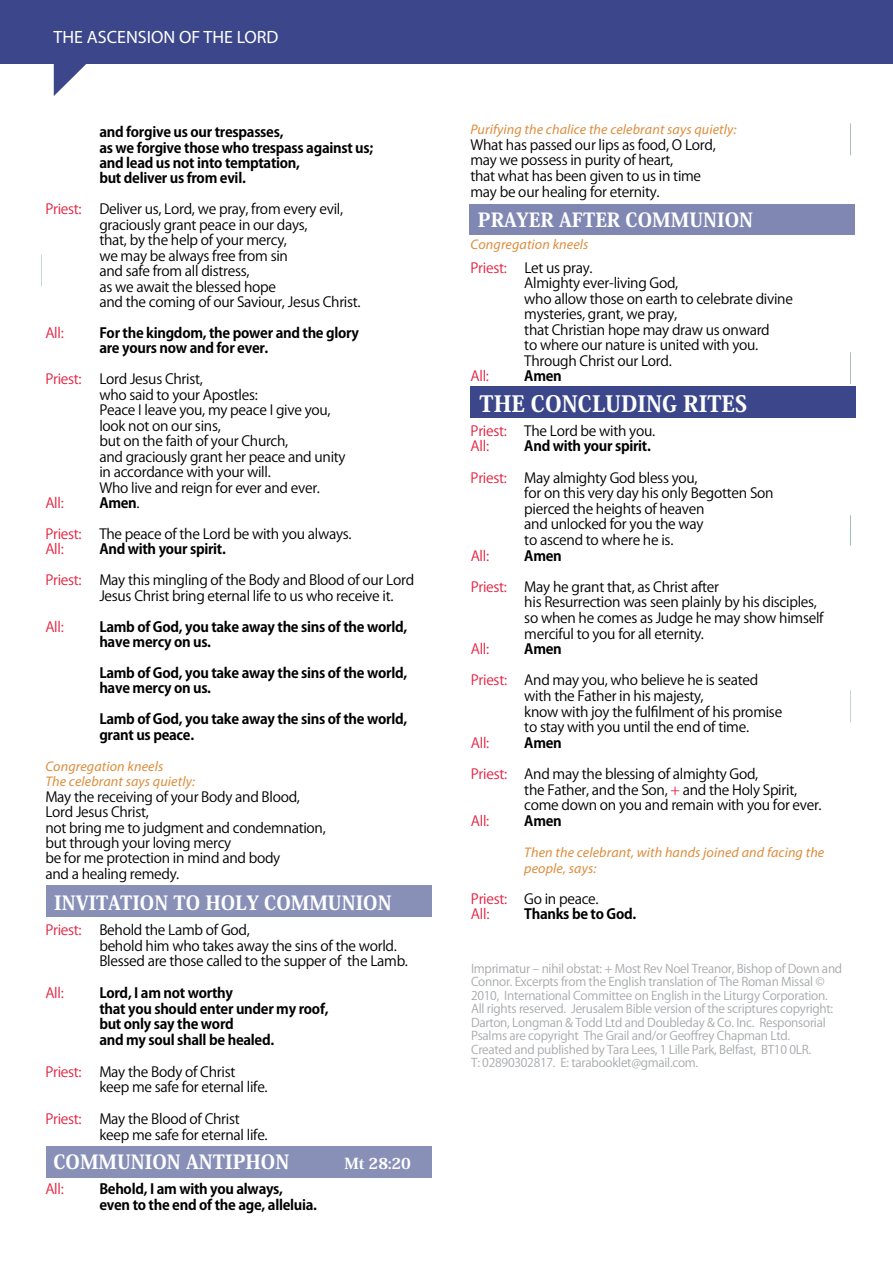
<style>
.page{position:relative;width:893px;height:1263px;background:#fff}
.page>*{position:absolute;margin:0;border:0;box-sizing:border-box;transform-origin:0 0}
.t1{font:800 22.2px "Koz Min Pro";color:#fff}
.t2{font:800 19.35px "Koz Min Pro";color:#fff}
.t3{font:800 19.2px "Koz Min Pro";color:#fff}
.t4{font:17.85px "Myriad Pro";color:#fff}
.t5{font:800 15px "Koz Min Pro";color:#fff}
.t6{font:13.95px/15.5px "Koz Go Pro";letter-spacing:-.02em;color:#000}
.t7{font:700 13.95px/15.5px "Koz Go Pro";letter-spacing:-.02em;color:#000}
.t8{font:13.95px/15.5px "Koz Go Pro";letter-spacing:-.02em;color:#000002}
.t9{font:italic 13.95px/15.6px "Myriad Pro";letter-spacing:.01em;color:#dd8d3c}
.t10{font:13.95px/15.6px "Koz Go Pro";letter-spacing:-.02em;color:#e52140}
.t11{font:13.95px "Koz Go Pro";letter-spacing:-.02em;color:#e32240}
.t12{font:13.95px "Koz Go Pro";letter-spacing:-.02em;color:#e32241}
.t13{font:13.95px "Koz Go Pro";letter-spacing:-.02em;color:#e42240}
.t14{font:12px/13.5px "Koz Go Pro";letter-spacing:-.02em;color:#a7a9ac}
.s1{font-weight:400}
.s2{color:#e52140}
.s3{color:#000}
</style>
<div class="page">
<div style="left:46px;top:1146px;width:385px;height:31px;background:#8990b8"></div>
<div style="left:46px;top:885px;width:386px;height:32px;background:#8990b8"></div>
<div style="left:470px;top:204px;width:385px;height:30px;background:#8087b3"></div>
<div style="left:0;top:0;width:893px;height:63px;background:#3b478a"></div>
<svg style="left:54px;top:63px;width:38px;height:33px"></svg>
<div style="left:470px;top:387px;width:385px;height:31px;background:#3b478a"></div>
<p class="t4" style="left:54px;top:26px;width:227px">THE ASCENSION OF THE LORD</p>
<p class="t7" style="left:99px;top:125px;width:275px">and forgive us our trespasses,<br>as we forgive those who trespass against us; and lead us not into temptation,<br>but deliver us from evil.</p>
<p class="t13" style="left:45px;top:200px;width:38px">Priest:</p>
<p class="t6" style="left:99px;top:202px;width:263px">Deliver us, Lord, we pray, from every evil, graciously grant peace in our days,<br>that, by the help of your mercy,<br>we may be always free from sin<br>and safe from all distress,<br>as we await the blessed hope<br>and the coming of our Saviour, Jesus Christ.</p>
<p class="t13" style="left:45px;top:324px;width:20px">All:</p>
<p class="t7" style="left:99px;top:326px;width:261px">For the kingdom, the power and the glory are yours now and for ever.</p>
<p class="t11" style="left:45px;top:370px;width:38px">Priest:</p>
<p class="t6" style="left:99px;top:372px;width:248px">Lord Jesus Christ,<br>who said to your Apostles:<br>Peace I leave you, my peace I give you, look not on our sins,<br>but on the faith of your Church,<br>and graciously grant her peace and unity in accordance with your will.<br>Who live and reign for ever and ever.</p>
<p class="t11" style="left:45px;top:494px;width:20px">All:</p>
<p class="t7" style="left:99px;top:496px;width:42px">Amen<span class="s1">.</span></p>
<p class="t11" style="left:45px;top:525px;width:38px">Priest:</p>
<p class="t6" style="left:99px;top:526px;width:254px">The peace of the Lord be with you always.</p>
<p class="t11" style="left:45px;top:540px;width:20px">All:</p>
<p class="t7" style="left:99px;top:542px;width:128px">And with your spirit.</p>
<p class="t11" style="left:45px;top:571px;width:38px">Priest:</p>
<p class="t6" style="left:99px;top:573px;width:316px">May this mingling of the Body and Blood of our Lord<br>Jesus Christ bring eternal life to us who receive it.</p>
<p class="t11" style="left:45px;top:617px;width:20px">All:</p>
<p class="t7" style="left:99px;top:620px;width:309px">Lamb of God, you take away the sins of the world, have mercy on us.</p>
<p class="t7" style="left:99px;top:666px;width:309px">Lamb of God, you take away the sins of the world, have mercy on us.</p>
<p class="t7" style="left:99px;top:712px;width:309px">Lamb of God, you take away the sins of the world, grant us peace.</p>
<p class="t9" style="left:45px;top:758px;width:151px">Congregation kneels<br>The celebrant says quietly:</p>
<p class="t8" style="left:45px;top:789px;width:282px">May the receiving of your Body and Blood,<br>Lord Jesus Christ,<br>not bring me to judgment and condemnation, but through your loving mercy<br>be for me protection in mind and body<br>and a healing remedy.</p>
<h2 class="t2" style="left:54px;top:888px;width:339px">INVITATION TO HOLY COMMUNION</h2>
<p class="t12" style="left:45px;top:921px;width:38px">Priest:</p>
<p class="t8" style="left:99px;top:922px;width:310px">Behold the Lamb of God,<br>behold him who takes away the sins of the world.<br>Blessed are those called to the supper of the Lamb.</p>
<p class="t12" style="left:45px;top:984px;width:20px">All:</p>
<p class="t7" style="left:99px;top:986px;width:231px">Lord, I am not worthy<br>that you should enter under my roof, but only say the word<br>and my soul shall be healed.</p>
<p class="t12" style="left:45px;top:1062px;width:38px">Priest:</p>
<p class="t6" style="left:99px;top:1064px;width:170px">May the Body of Christ keep me safe for eternal life.</p>
<p class="t12" style="left:45px;top:1110px;width:38px">Priest:</p>
<p class="t6" style="left:99px;top:1111px;width:170px">May the Blood of Christ keep me safe for eternal life.</p>
<h3 class="t3" style="left:53px;top:1148px;width:238px">COMMUNION ANTIPHON</h3>
<p class="t5" style="left:344px;top:1152px;width:68px">Mt 28:20</p>
<p class="t10" style="left:45px;top:1182px;width:20px">All:</p>
<p class="t7" style="left:99px;top:1182px;width:219px">Behold, I am with you always, even to the end of the age, alleluia.</p>
<p class="t9" style="left:470px;top:121px;width:268px">Purifying the chalice the celebrant says quietly:</p>
<p class="t6" style="left:470px;top:137px;width:247px">What has passed our lips as food, O Lord, may we possess in purity of heart,<br>that what has been given to us in time may be our healing for eternity.</p>
<p class="t9" style="left:470px;top:236px;width:119px">Congregation kneels</p>
<p class="t10" style="left:470px;top:260px;width:38px">Priest:</p>
<p class="t6" style="left:524px;top:261px;width:270px">Let us pray.<br>Almighty ever-living God,<br>who allow those on earth to celebrate divine mysteries, grant, we pray,<br>that Christian hope may draw us onward<br>to where our nature is united with you.<br>Through Christ our Lord.</p>
<p class="t10" style="left:471px;top:369px;width:20px">All:</p>
<p class="t7" style="left:524px;top:369px;width:39px">Amen</p>
<h3 class="t3" style="left:478px;top:205px;width:277px">PRAYER AFTER COMMUNION</h3>
<h1 class="t1" style="left:480px;top:387px;width:269px">THE CONCLUDING RITES</h1>
<p class="t6" style="left:471px;top:423px;width:186px"><span class="s2">Priest:</span> The Lord be with you.<br><span class="s2">All:</span></p>
<p class="t7" style="left:524px;top:439px;width:128px">And with your spirit.</p>
<p class="t6" style="left:524px;top:470px;width:251px;text-indent:-54px"><span class="s2">Priest:</span> May almighty God bless you,<br>for on this very day his only Begotten Son pierced the heights of heaven<br>and unlocked for you the way<br>to ascend to where he is.</p>
<p class="t10" style="left:471px;top:548px;width:20px">All:</p>
<p class="t7" style="left:524px;top:549px;width:39px">Amen</p>
<p class="t6" style="left:524px;top:579px;width:301px;text-indent:-54px"><span class="s2">Priest:</span> May he grant that, as Christ after<br>his Resurrection was seen plainly by his disciples, so when he comes as Judge he may show himself merciful to you for all eternity.</p>
<p class="t10" style="left:471px;top:642px;width:20px">All:</p>
<p class="t7" style="left:524px;top:642px;width:39px">Amen</p>
<p class="t6" style="left:524px;top:673px;width:259px;text-indent:-54px"><span class="s2">Priest:</span> And may you, who believe he is seated with the Father in his majesty,<br>know with joy the fulfilment of his promise to stay with you until the end of time.</p>
<p class="t10" style="left:471px;top:735px;width:20px">All:</p>
<p class="t7" style="left:524px;top:736px;width:39px">Amen</p>
<p class="t6" style="left:524px;top:766px;width:299px;text-indent:-53px"><span class="s2">Priest:</span> And may the blessing of almighty God,<br>the Father, and the Son, <span class="s2">+</span> and the Holy Spirit, come down on you and remain with you for ever.</p>
<p class="t10" style="left:471px;top:813px;width:20px">All:</p>
<p class="t7" style="left:524px;top:814px;width:39px">Amen</p>
<p class="t9" style="left:524px;top:844px;width:302px">Then the celebrant, with hands joined and facing the people, says:</p>
<p class="t10" style="left:471px;top:891px;width:129px">Priest: <span class="s3">Go in peace.<br></span>All:</p>
<p class="t7" style="left:524px;top:907px;width:113px">Thanks be to God.</p>
<p class="t14" style="left:471px;top:962px;width:373px">Imprimatur ‒ nihil obstat: + Most Rev Noel Treanor, Bishop of Down and Connor. Excerpts from the English translation of The Roman Missal © 2010, International Committee on English in the Liturgy Corporation.<br>All rights reserved. Jerusalem Bible version of the scriptures copyright:<br>Darton, Longman &amp; Todd Ltd and Doubleday &amp; Co. Inc. Responsorial Psalms are copyright The Grail and/or Geoffrey Chapman Ltd.<br>Created and published by Tara Lees, 1 Lille Park, Belfast, BT10 0LR.<br>T: 02890302817. E: tarabooklet@gmail.com.</p>
</div>
